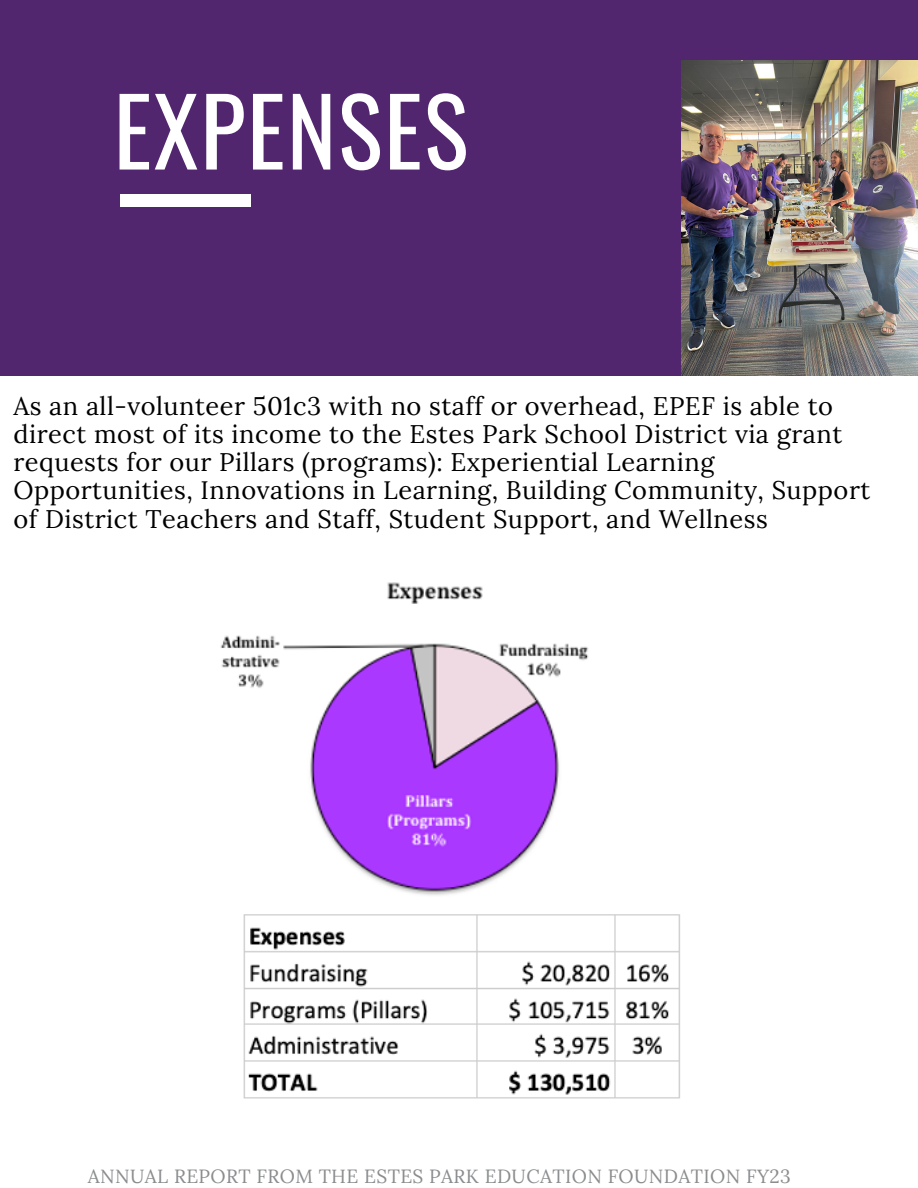
<style>
.page{position:relative;width:918px;height:1188px;background:#fff}
.page>*{position:absolute;margin:0;border:0;box-sizing:border-box;transform-origin:0 0}
.t1{font:93.45px "Oswald";letter-spacing:.02em;color:#fff}
.t2{font:25.35px/28.2px "Lora";letter-spacing:.02em;color:#000}
.t3{font:19.05px "Lora";letter-spacing:.02em;color:#8a8c8e}
</style>
<div class="page">
<div style="left:0;top:0;width:918px;height:376px;background:#52266f"></div>
<div style="left:120px;top:195px;width:131px;height:12px;background:#fff"></div>
<img style="left:220px;top:582px;width:369px;height:313px">
<img style="left:681px;top:60px;width:237px;height:315px">
<img style="left:243px;top:914px;width:437px;height:185px">
<p class="t1" style="left:114px;top:58px;width:356px">EXPENSES</p>
<p class="t2" style="left:13px;top:392px;width:858px">As an all-volunteer 501c3 with no staff or overhead, EPEF is able to direct most of its income to the Estes Park School District via grant requests for our Pillars (programs): Experiential Learning Opportunities, Innovations in Learning, Building Community, Support of District Teachers and Staff, Student Support, and Wellness</p>
<p class="t3" style="left:88px;top:1164px;width:704px">ANNUAL REPORT FROM THE ESTES PARK EDUCATION FOUNDATION FY23</p>
</div>
